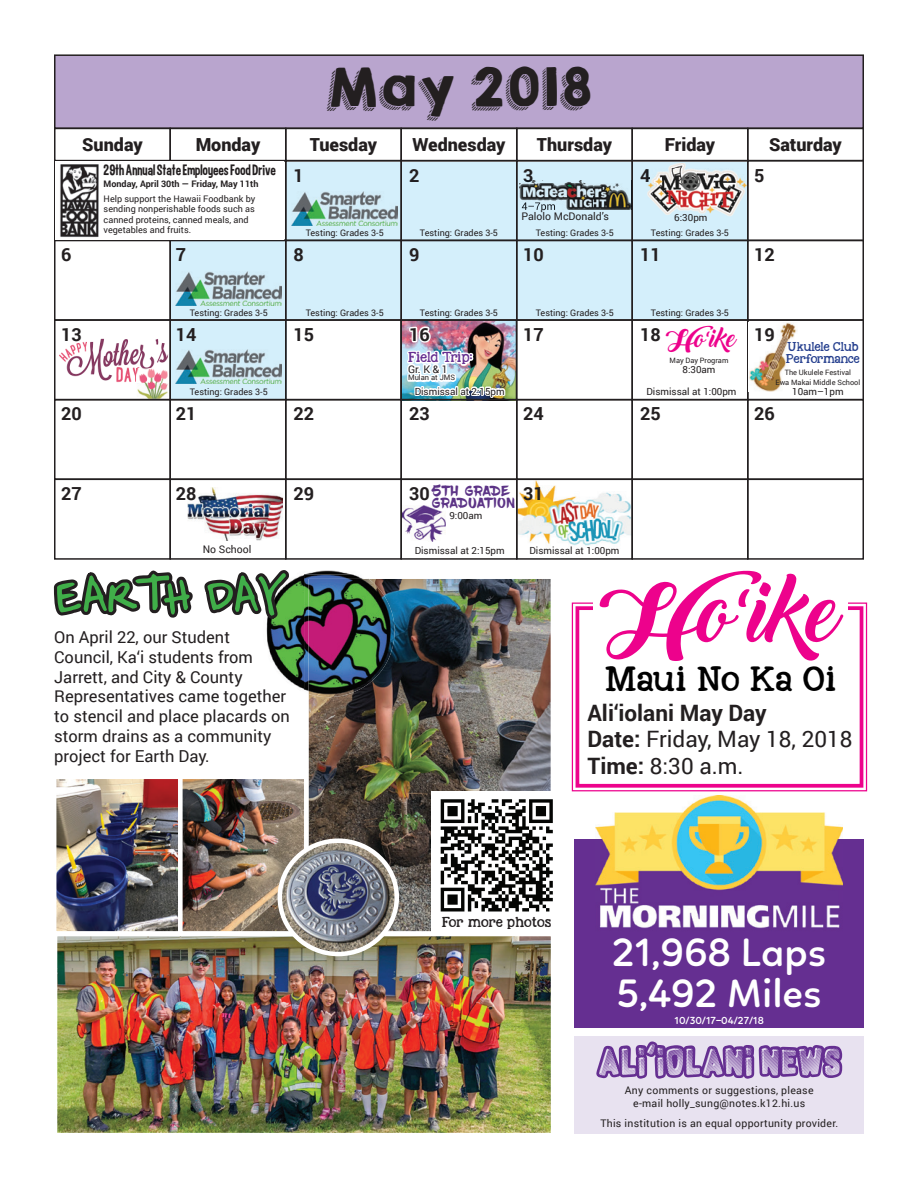
<style>
.page{position:relative;width:918px;height:1188px;background:#fff}
.page>*{position:absolute;margin:0;border:0;box-sizing:border-box;transform-origin:0 0}
.t1{font:84.6px "Backto Black Demo";color:#ed028c}
.t2{font:59.85px "Completein Him";color:#40ae49}
.t3{font:48px "KGHAPPY";color:#231f20}
.t4{font:600 40.5px/40.8px "Linotte";color:#fff}
.t5{font:25.5px "KG Nextto Me Solid";color:#000}
.t6{font:24.75px "Backto Black Demo";color:#ed028c}
.t7{font:700 22.5px/26.5px "Roboto";color:#231f20}
.t8{font:700 18px "Roboto";color:#231f20}
.t9{font:900 18px "Roboto";color:#231f20}
.t10{font:16.5px/19.8px "Roboto";color:#231f20}
.t11{font:16.5px "Curse Casual JVE";color:#231f20}
.t12{font:15px/12px "Blow Brush";letter-spacing:.07em;color:#5c3386}
.t13{font:10.5px/12.6px "Roboto";letter-spacing:.025em;color:#231f20;text-align:center}
.t14{font:10.5px "Roboto";color:#231f20}
.t15{font:600 10.5px "Linotte";color:#fff}
.t16{font:10.5px "KG Nextto Me Solid";letter-spacing:-.03em;color:#231f20}
.t17{font:10.5px "KG Nextto Me Solid";letter-spacing:-.06em;color:#652f91}
.t18{font:9.75px "Roboto";color:#231f20}
.t19{font:9.3px/12px "KG Nextto Me Solid";letter-spacing:-.03em;color:#253f8e}
.t20{font:9px/10.5px "Roboto";color:#231f20}
.t21{font:700 9px "Roboto";color:#231f20}
.t22{font:7.5px "Roboto";color:#231f20}
.t23{font:7.35px/9.8px "Roboto";color:#231f20;text-align:center}
.s1{font-weight:400}
</style>
<div class="page">
<div style="left:575px;top:1037px;width:289px;height:97px;background:#e8e2f0"></div>
<div style="left:54px;top:54px;width:810px;height:73px;background:#b9a5ce"></div>
<svg style="left:596px;top:1041px;width:246px;height:38px"></svg>
<img style="left:57px;top:780px;width:247px;height:151px">
<div style="left:52px;top:775px;width:131px;height:161px;border:4px solid #fff"></div>
<div style="left:178px;top:775px;width:131px;height:161px;border:4px solid #fff"></div>
<img style="left:58px;top:937px;width:492px;height:195px">
<div style="left:53px;top:932px;width:502px;height:205px;border:4px solid #fff"></div>
<div style="left:574px;top:839px;width:290px;height:189px;background:#652f91"></div>
<img style="left:304px;top:622px;width:251px;height:314px">
<img style="left:596px;top:796px;width:247px;height:132px">
<img style="left:280px;top:841px;width:117px;height:113px">
<div style="left:278px;top:838px;width:121px;height:118px;border:4px solid #fff;border-radius:50%"></div>
<img style="left:309px;top:622px;width:86px;height:75px">
<img style="left:304px;top:622px;width:65px;height:72px">
<div style="left:431px;top:791px;width:132px;height:141px;background:#fff"></div>
<img style="left:440px;top:799px;width:113px;height:113px">
<svg style="left:571px;top:602px;width:297px;height:190px"></svg>
<div style="left:576px;top:606px;width:287px;height:182px;border:4px solid #ed028c"></div>
<div style="left:593px;top:573px;width:254px;height:89px;background:#fff"></div>
<svg style="left:53px;top:127px;width:812px;height:495px"></svg>
<img style="left:522px;top:202px;width:34px;height:8px">
<img style="left:59px;top:164px;width:42px;height:75px">
<img style="left:403px;top:506px;width:43px;height:35px">
<h3 class="t3" style="left:326px;top:50px;width:268px">May 2018</h3>
<h3 class="t9" style="left:82px;top:132px;width:62px">Sunday</h3>
<h3 class="t9" style="left:196px;top:132px;width:66px">Monday</h3>
<h3 class="t9" style="left:310px;top:132px;width:69px">Tuesday</h3>
<h3 class="t9" style="left:412px;top:132px;width:94px">Wednesday</h3>
<h3 class="t9" style="left:537px;top:132px;width:77px">Thursday</h3>
<h3 class="t9" style="left:665px;top:132px;width:52px">Friday</h3>
<h3 class="t9" style="left:769px;top:132px;width:74px">Saturday</h3>
<h3 class="t11" style="left:104px;top:161px;width:174px">29th Annual State Employees Food Drive</h3>
<p class="t21" style="left:104px;top:177px;width:156px">Monday, April 30th — Friday, May 11th</p>
<p class="t20" style="left:104px;top:193px;width:153px">Help support the Hawaii Foodbank by sending nonperishable foods such as canned proteins, canned meals, and vegetables and fruits.</p>
<h3 class="t8" style="left:294px;top:163px;width:12px">1</h3>
<h3 class="t8" style="left:409px;top:163px;width:12px">2</h3>
<h3 class="t8" style="left:523px;top:163px;width:12px">3</h3>
<h3 class="t8" style="left:640px;top:163px;width:12px">4</h3>
<h3 class="t8" style="left:754px;top:163px;width:12px">5</h3>
<p class="t20" style="left:306px;top:227px;width:80px">Testing: Grades 3-5</p>
<p class="t20" style="left:420px;top:227px;width:80px">Testing: Grades 3-5</p>
<p class="t14" style="left:522px;top:209px;width:89px">Palolo McDonald’s</p>
<p class="t20" style="left:536px;top:227px;width:80px">Testing: Grades 3-5</p>
<p class="t18" style="left:674px;top:210px;width:35px">6:30pm</p>
<p class="t20" style="left:651px;top:227px;width:80px">Testing: Grades 3-5</p>
<h3 class="t8" style="left:61px;top:242px;width:12px">6</h3>
<h3 class="t8" style="left:176px;top:242px;width:12px">7</h3>
<h3 class="t8" style="left:294px;top:242px;width:12px">8</h3>
<h3 class="t8" style="left:409px;top:242px;width:12px">9</h3>
<h3 class="t8" style="left:523px;top:242px;width:22px">10</h3>
<h3 class="t8" style="left:640px;top:242px;width:22px">11</h3>
<h3 class="t8" style="left:754px;top:242px;width:22px">12</h3>
<p class="t20" style="left:190px;top:307px;width:80px">Testing: Grades 3-5</p>
<p class="t20" style="left:306px;top:307px;width:80px">Testing: Grades 3-5</p>
<p class="t20" style="left:420px;top:307px;width:80px">Testing: Grades 3-5</p>
<p class="t20" style="left:536px;top:307px;width:80px">Testing: Grades 3-5</p>
<p class="t20" style="left:651px;top:307px;width:80px">Testing: Grades 3-5</p>
<h3 class="t6" style="left:666px;top:324px;width:72px">Ho‘ike</h3>
<h3 class="t8" style="left:61px;top:322px;width:22px">13</h3>
<h3 class="t8" style="left:176px;top:322px;width:22px">14</h3>
<h3 class="t8" style="left:294px;top:322px;width:22px">15</h3>
<h3 class="t8" style="left:409px;top:322px;width:22px">16</h3>
<h3 class="t8" style="left:523px;top:322px;width:22px">17</h3>
<h3 class="t8" style="left:640px;top:322px;width:22px">18</h3>
<h3 class="t8" style="left:754px;top:322px;width:22px">19</h3>
<p class="t19" style="left:786px;top:341px;width:76px">Ukulele Club<br>Performance</p>
<p class="t23" style="left:776px;top:367px;width:86px">The Ukulele Festival<br>Ewa Makai Middle School</p>
<p class="t18" style="left:792px;top:384px;width:53px">10am–1pm</p>
<p class="t17" style="left:408px;top:350px;width:66px">Field Trip:</p>
<p class="t13" style="left:408px;top:362px;width:41px">Gr. K &amp; 1</p>
<p class="t22" style="left:408px;top:372px;width:48px">Mulan at JMS</p>
<p class="t23" style="left:670px;top:355px;width:60px">May Day Program</p>
<p class="t18" style="left:682px;top:362px;width:35px">8:30am</p>
<p class="t18" style="left:415px;top:384px;width:92px">Dismissal at 2:15pm</p>
<p class="t18" style="left:646px;top:384px;width:92px">Dismissal at 1:00pm</p>
<p class="t20" style="left:190px;top:387px;width:80px">Testing: Grades 3-5</p>
<h3 class="t8" style="left:61px;top:401px;width:22px">20</h3>
<h3 class="t8" style="left:176px;top:401px;width:22px">21</h3>
<h3 class="t8" style="left:294px;top:401px;width:22px">22</h3>
<h3 class="t8" style="left:409px;top:401px;width:22px">23</h3>
<h3 class="t8" style="left:523px;top:401px;width:22px">24</h3>
<h3 class="t8" style="left:640px;top:401px;width:22px">25</h3>
<h3 class="t8" style="left:754px;top:401px;width:22px">26</h3>
<h3 class="t12" style="left:432px;top:485px;width:84px">5TH GRADE<br>GRADUATION</h3>
<h3 class="t8" style="left:61px;top:481px;width:22px">27</h3>
<h3 class="t8" style="left:176px;top:481px;width:22px">28</h3>
<h3 class="t8" style="left:294px;top:481px;width:22px">29</h3>
<h3 class="t8" style="left:409px;top:481px;width:22px">30</h3>
<h3 class="t8" style="left:523px;top:481px;width:22px">31</h3>
<p class="t14" style="left:203px;top:542px;width:50px">No School</p>
<p class="t18" style="left:449px;top:509px;width:35px">9:00am</p>
<p class="t18" style="left:415px;top:544px;width:92px">Dismissal at 2:15pm</p>
<p class="t18" style="left:529px;top:544px;width:92px">Dismissal at 1:00pm</p>
<h2 class="t2" style="left:56px;top:566px;width:225px">EARTH DAY</h2>
<h1 class="t1" style="left:599px;top:564px;width:243px">Ho‘ike</h1>
<h3 class="t10" style="left:54px;top:627px;width:237px">On April 22, our Student<br>Council, Ka‘i students from<br>Jarrett, and City &amp; County<br>Representatives came together to stencil and place placards on storm drains as a community project for Earth Day.</h3>
<h3 class="t5" style="left:605px;top:660px;width:233px">Maui No Ka Oi</h3>
<h3 class="t7" style="left:588px;top:699px;width:266px">Ali‘iolani May Day<br>Date: <span class="s1">Friday, May 18, 2018<br></span>Time: <span class="s1">8:30 a.m.</span></h3>
<p class="t16" style="left:442px;top:914px;width:111px">For more photos</p>
<h3 class="t4" style="left:612px;top:932px;width:215px">21,968 Laps<br>5,492 Miles</h3>
<p class="t15" style="left:675px;top:1014px;width:91px">10/30/17–04/27/18</p>
<p class="t13" style="left:625px;top:1084px;width:190px">Any comments or suggestions, please e-mail holly_sung@notes.k12.hi.us</p>
<p class="t13" style="left:600px;top:1117px;width:239px">This institution is an equal opportunity provider.</p>
</div>
